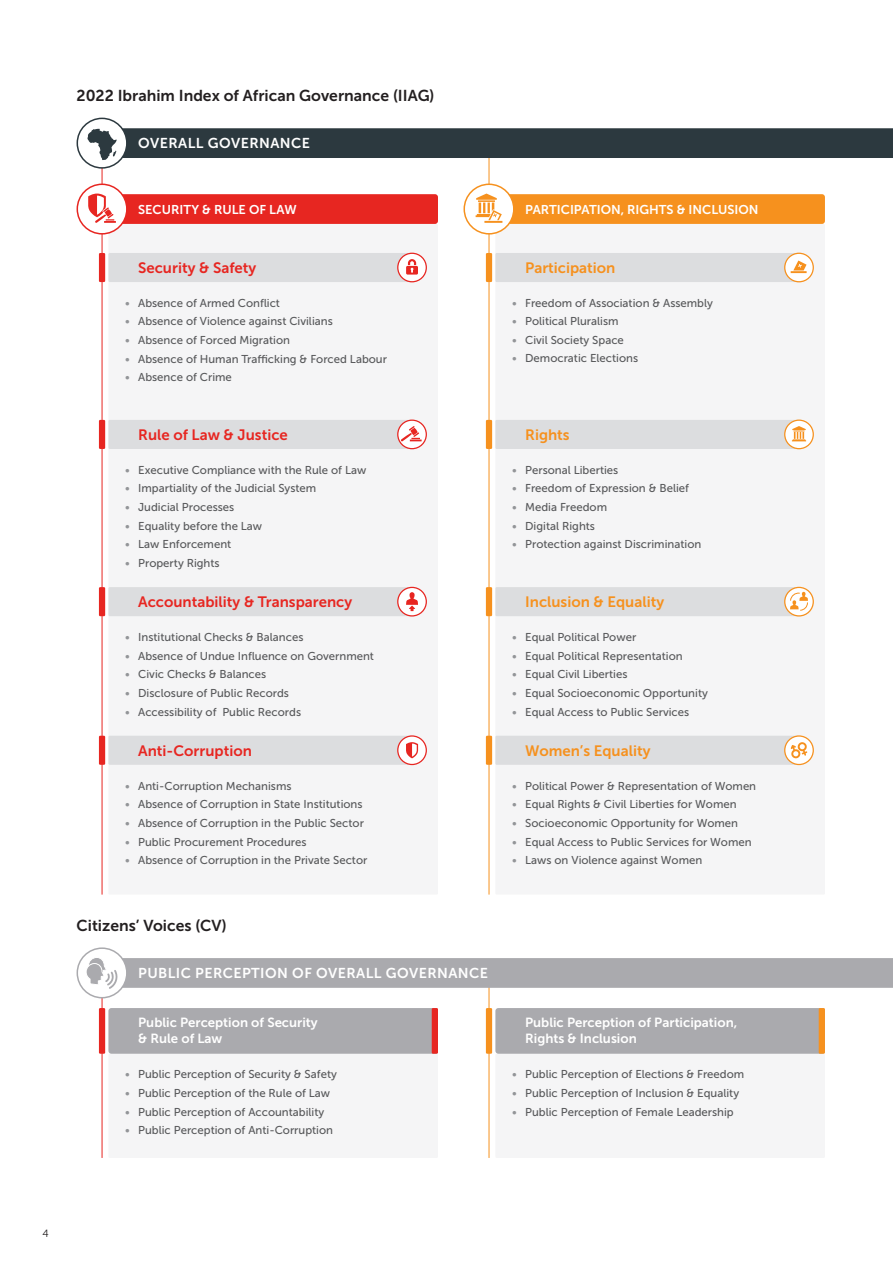
<style>
.page{position:relative;width:893px;height:1263px;background:#fff}
.page>*{position:absolute;margin:0;border:0;box-sizing:border-box;transform-origin:0 0}
.t1{font:15.75px "Museo Sans 700";color:#231f20}
.t2{font:15px "Museo Sans 700";color:#e72621}
.t3{font:15px "Museo Sans 700";color:#f6911e}
.t4{font:14.25px "Museo Sans 700";letter-spacing:.03em;color:#fff}
.t5{font:13.2px/15.9px "Museo Sans 700";color:#fff}
.t6{font:12.75px "Museo Sans 700";color:#fff}
.t7{font:11.4px/18.6px "Museo Sans 500";color:#57585a}
.t8{font:11.4px/18.6px "Museo Sans 500";color:#939598;text-align:justify}
.t9{font:10.5px "Museo Sans 300";color:#231f20}
</style>
<div class="page">
<div style="left:495px;top:224px;width:330px;height:670px;background:#f5f5f6"></div>
<hr style="left:489px;top:143px;width:1px;height:751px;background:#f6911e">
<div style="left:495px;top:194px;width:330px;height:30px;background:#f6911e;border-radius:3px"></div>
<div style="left:495px;top:253px;width:304px;height:29px;background:#dcdddf"></div>
<div style="left:486px;top:253px;width:6px;height:29px;background:#f6911e"></div>
<svg style="left:785px;top:253px;width:28px;height:29px"></svg>
<div style="left:784px;top:253px;width:30px;height:29px;border:1px solid #f6911e;border-radius:50%"></div>
<svg style="left:791px;top:261px;width:16px;height:12px"></svg>
<div style="left:464px;top:184px;width:50px;height:50px;background:#fff;border-radius:50%"></div>
<div style="left:463px;top:184px;width:51px;height:51px;border:2px solid #f6911e;border-radius:50%"></div>
<svg style="left:476px;top:194px;width:26px;height:29px"></svg>
<div style="left:495px;top:420px;width:304px;height:29px;background:#dcdddf"></div>
<div style="left:486px;top:420px;width:6px;height:29px;background:#f6911e"></div>
<svg style="left:785px;top:420px;width:28px;height:29px"></svg>
<div style="left:784px;top:419px;width:30px;height:30px;border:1px solid #f6911e;border-radius:50%"></div>
<svg style="left:792px;top:426px;width:14px;height:15px"></svg>
<div style="left:495px;top:587px;width:304px;height:29px;background:#dcdddf"></div>
<div style="left:486px;top:587px;width:6px;height:29px;background:#f6911e"></div>
<svg style="left:785px;top:587px;width:28px;height:29px"></svg>
<div style="left:784px;top:587px;width:30px;height:29px;border:1px solid #f6911e;border-radius:50%"></div>
<svg style="left:789px;top:592px;width:19px;height:19px"></svg>
<div style="left:495px;top:736px;width:304px;height:29px;background:#dcdddf"></div>
<div style="left:486px;top:736px;width:6px;height:29px;background:#f6911e"></div>
<div style="left:785px;top:736px;width:28px;height:28px;background:#fff;border-radius:50%"></div>
<div style="left:784px;top:735px;width:30px;height:30px;border:1px solid #f6911e;border-radius:50%"></div>
<svg style="left:791px;top:742px;width:16px;height:16px"></svg>
<hr style="left:102px;top:973px;width:1px;height:185px;background:#e72621">
<div style="left:108px;top:1054px;width:330px;height:104px;background:#f5f5f6"></div>
<div style="left:108px;top:1008px;width:330px;height:46px;background:#aaaaae;border-radius:3px"></div>
<div style="left:99px;top:1008px;width:6px;height:46px;background:#e72621"></div>
<div style="left:432px;top:1008px;width:6px;height:46px;background:#e72621"></div>
<hr style="left:489px;top:973px;width:1px;height:185px;background:#f6911e">
<div style="left:495px;top:1054px;width:330px;height:104px;background:#f5f5f6"></div>
<div style="left:495px;top:1008px;width:330px;height:46px;background:#aaaaae;border-radius:3px"></div>
<div style="left:486px;top:1008px;width:6px;height:46px;background:#f6911e"></div>
<div style="left:819px;top:1008px;width:6px;height:46px;background:#f6911e"></div>
<div style="left:108px;top:224px;width:330px;height:670px;background:#f5f5f6"></div>
<hr style="left:102px;top:143px;width:1px;height:751px;background:#e72621">
<div style="left:108px;top:194px;width:330px;height:30px;background:#e72621;border-radius:3px"></div>
<div style="left:77px;top:184px;width:50px;height:50px;background:#fff;border-radius:50%"></div>
<div style="left:77px;top:184px;width:51px;height:51px;border:2px solid #e72621;border-radius:50%"></div>
<svg style="left:88px;top:194px;width:28px;height:29px"></svg>
<div style="left:108px;top:420px;width:304px;height:29px;background:#dcdddf"></div>
<div style="left:99px;top:420px;width:6px;height:29px;background:#e72621"></div>
<svg style="left:398px;top:420px;width:28px;height:29px"></svg>
<div style="left:397px;top:419px;width:30px;height:30px;border:1px solid #e72621;border-radius:50%"></div>
<svg style="left:401px;top:426px;width:21px;height:15px"></svg>
<div style="left:108px;top:587px;width:304px;height:29px;background:#dcdddf"></div>
<div style="left:99px;top:587px;width:6px;height:29px;background:#e72621"></div>
<div style="left:398px;top:587px;width:28px;height:29px;background:#fff;border-radius:50%"></div>
<div style="left:397px;top:587px;width:30px;height:29px;border:1px solid #e72621;border-radius:50%"></div>
<svg style="left:406px;top:592px;width:12px;height:19px"></svg>
<div style="left:108px;top:736px;width:304px;height:29px;background:#dcdddf"></div>
<div style="left:99px;top:736px;width:6px;height:29px;background:#e72621"></div>
<div style="left:398px;top:736px;width:28px;height:28px;background:#fff;border-radius:50%"></div>
<div style="left:397px;top:735px;width:30px;height:30px;border:1px solid #e72621;border-radius:50%"></div>
<svg style="left:406px;top:742px;width:12px;height:16px"></svg>
<div style="left:108px;top:253px;width:304px;height:29px;background:#dcdddf"></div>
<div style="left:99px;top:253px;width:6px;height:29px;background:#e72621"></div>
<div style="left:398px;top:253px;width:28px;height:29px;background:#fff;border-radius:50%"></div>
<div style="left:397px;top:253px;width:30px;height:29px;border:1px solid #e72621;border-radius:50%"></div>
<svg style="left:406px;top:259px;width:12px;height:16px"></svg>
<svg style="left:77px;top:118px;width:50px;height:50px"></svg>
<div style="left:77px;top:118px;width:51px;height:51px;border:2px solid #2c393f;border-radius:50%"></div>
<svg style="left:87px;top:128px;width:806px;height:32px;background:#404b51"></svg>
<div style="left:77px;top:948px;width:50px;height:50px;background:#fff;border-radius:50%"></div>
<div style="left:77px;top:947px;width:51px;height:51px;border:2px solid #aaaaae;border-radius:50%"></div>
<svg style="left:85px;top:957px;width:808px;height:32px;background:#b2b2b6"></svg>
<h1 class="t1" style="left:77px;top:87px;width:359px">2022 Ibrahim Index of African Governance (IIAG)</h1>
<p class="t4" style="left:138px;top:136px;width:173px">OVERALL GOVERNANCE</p>
<p class="t6" style="left:138px;top:202px;width:160px">SECURITY &amp; RULE OF LAW</p>
<p class="t6" style="left:525px;top:202px;width:235px">PARTICIPATION, RIGHTS &amp; INCLUSION</p>
<h2 class="t2" style="left:138px;top:260px;width:120px">Security &amp; Safety</h2>
<h2 class="t3" style="left:525px;top:260px;width:92px">Participation</h2>
<p class="t8" style="left:125px;top:293px;width:6px">• • • • •</p>
<p class="t7" style="left:138px;top:293px;width:250px">Absence of Armed Conflict<br>Absence of Violence against Civilians<br>Absence of Forced Migration<br>Absence of Human Trafficking &amp; Forced Labour<br>Absence of Crime</p>
<p class="t8" style="left:512px;top:293px;width:6px">• • • •</p>
<p class="t7" style="left:525px;top:293px;width:189px">Freedom of Association &amp; Assembly<br>Political Pluralism<br>Civil Society Space<br>Democratic Elections</p>
<h2 class="t2" style="left:138px;top:426px;width:151px">Rule of Law &amp; Justice</h2>
<h2 class="t3" style="left:525px;top:426px;width:46px">Rights</h2>
<p class="t8" style="left:125px;top:461px;width:6px">• • • • • •</p>
<p class="t7" style="left:138px;top:460px;width:230px">Executive Compliance with the Rule of Law<br>Impartiality of the Judicial System<br>Judicial Processes<br>Equality before the Law<br>Law Enforcement<br>Property Rights</p>
<p class="t8" style="left:512px;top:461px;width:6px">• • • • •</p>
<p class="t7" style="left:525px;top:461px;width:178px">Personal Liberties<br>Freedom of Expression &amp; Belief<br>Media Freedom<br>Digital Rights<br>Protection against Discrimination</p>
<h2 class="t2" style="left:138px;top:594px;width:216px">Accountability &amp; Transparency</h2>
<h2 class="t3" style="left:525px;top:594px;width:141px">Inclusion &amp; Equality</h2>
<p class="t8" style="left:125px;top:628px;width:6px">• • • • •</p>
<p class="t7" style="left:138px;top:628px;width:237px">Institutional Checks &amp; Balances<br>Absence of Undue Influence on Government<br>Civic Checks &amp; Balances<br>Disclosure of Public Records<br>Accessibility of Public Records</p>
<p class="t8" style="left:512px;top:628px;width:6px">• • • • •</p>
<p class="t7" style="left:525px;top:628px;width:184px">Equal Political Power<br>Equal Political Representation<br>Equal Civil Liberties<br>Equal Socioeconomic Opportunity<br>Equal Access to Public Services</p>
<h2 class="t2" style="left:138px;top:742px;width:115px">Anti-Corruption</h2>
<h2 class="t3" style="left:525px;top:742px;width:127px">Women’s Equality</h2>
<p class="t8" style="left:125px;top:776px;width:6px">• • • • •</p>
<p class="t7" style="left:138px;top:776px;width:231px">Anti-Corruption Mechanisms<br>Absence of Corruption in State Institutions Absence of Corruption in the Public Sector Public Procurement Procedures<br>Absence of Corruption in the Private Sector</p>
<p class="t8" style="left:512px;top:776px;width:6px">• • • • •</p>
<p class="t7" style="left:525px;top:776px;width:233px">Political Power &amp; Representation of Women Equal Rights &amp; Civil Liberties for Women Socioeconomic Opportunity for Women Equal Access to Public Services for Women Laws on Violence against Women</p>
<h1 class="t1" style="left:77px;top:917px;width:152px">Citizens’ Voices (CV)</h1>
<p class="t4" style="left:138px;top:965px;width:351px">PUBLIC PERCEPTION OF OVERALL GOVERNANCE</p>
<p class="t5" style="left:138px;top:1014px;width:181px">Public Perception of Security &amp; Rule of Law</p>
<p class="t5" style="left:525px;top:1014px;width:214px">Public Perception of Participation,<br>Rights &amp; Inclusion</p>
<p class="t8" style="left:125px;top:1065px;width:6px">• • • •</p>
<p class="t7" style="left:138px;top:1065px;width:200px">Public Perception of Security &amp; Safety Public Perception of the Rule of Law Public Perception of Accountability Public Perception of Anti-Corruption</p>
<p class="t8" style="left:512px;top:1065px;width:6px">• • •</p>
<p class="t7" style="left:525px;top:1065px;width:221px">Public Perception of Elections &amp; Freedom<br>Public Perception of Inclusion &amp; Equality<br>Public Perception of Female Leadership</p>
<p class="t9" style="left:43px;top:1227px;width:8px">4</p>
</div>
